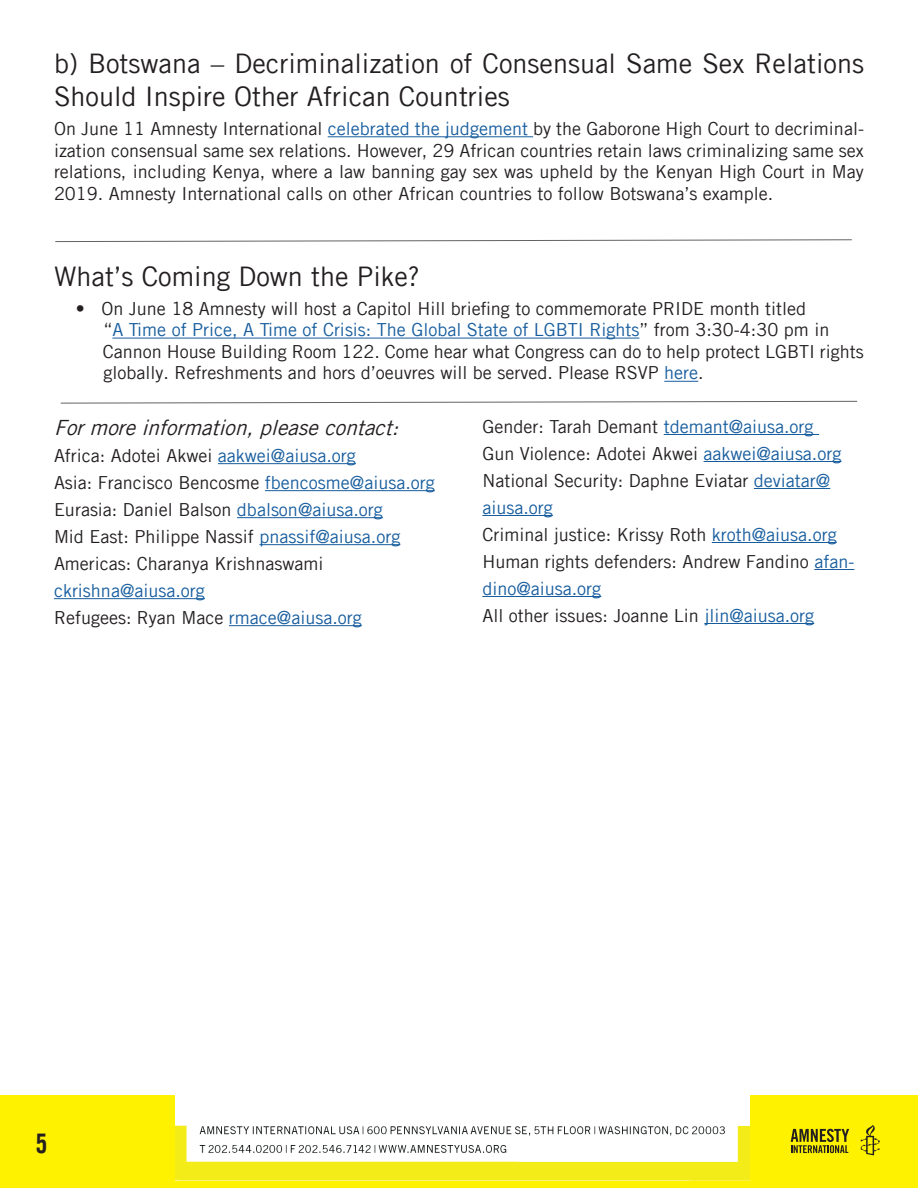
<style>
.page{position:relative;width:918px;height:1188px;background:#fff}
.page>*{position:absolute;margin:0;border:0;box-sizing:border-box;transform-origin:0 0}
.t1{font:27px/32.4px "Amnesty Trade Gothic";color:#231f20}
.t2{font:27px "Amnesty Trade Gothic Bd Cn 20";color:#231f20}
.t3{font:italic 21px "Amnesty Trade Gothic";color:#231f20}
.t4{font:18px/21.6px "Amnesty Trade Gothic";color:#231f20}
.t5{font:18px "Amnesty Trade Gothic";color:#175d9e}
.s1{color:#175d9e}
.s2{color:#231f20}
</style>
<div class="page">
<div style="left:0;top:1095px;width:918px;height:93px;background:#fef200"></div>
<img style="left:175px;top:1095px;width:574px;height:86px">
<svg style="left:860px;top:1125px;width:20px;height:30px"></svg>
<svg style="left:791px;top:1129px;width:58px;height:24px"></svg>
<hr style="left:328px;top:136px;width:205px;height:1px;background:#175d9e">
<hr style="left:112px;top:338px;width:527px;height:1px;background:#175d9e">
<hr style="left:664px;top:381px;width:34px;height:1px;background:#175d9e">
<svg style="left:55px;top:239px;width:797px;height:3px"></svg>
<hr style="left:218px;top:463px;width:138px;height:1px;background:#175d9e">
<hr style="left:265px;top:490px;width:170px;height:1px;background:#175d9e">
<hr style="left:237px;top:517px;width:146px;height:1px;background:#175d9e">
<hr style="left:259px;top:544px;width:141px;height:1px;background:#175d9e">
<hr style="left:54px;top:598px;width:151px;height:1px;background:#175d9e">
<hr style="left:229px;top:625px;width:133px;height:1px;background:#175d9e">
<hr style="left:664px;top:434px;width:155px;height:1px;background:#175d9e">
<hr style="left:704px;top:461px;width:137px;height:1px;background:#175d9e">
<hr style="left:754px;top:488px;width:76px;height:1px;background:#175d9e">
<hr style="left:482px;top:515px;width:71px;height:1px;background:#175d9e">
<hr style="left:712px;top:542px;width:125px;height:1px;background:#175d9e">
<hr style="left:814px;top:569px;width:40px;height:1px;background:#175d9e">
<hr style="left:482px;top:596px;width:119px;height:1px;background:#175d9e">
<hr style="left:704px;top:623px;width:110px;height:1px;background:#175d9e">
<svg style="left:60px;top:401px;width:798px;height:3px"></svg>
<p class="t1" style="left:54px;top:47px;width:812px">b) Botswana – Decriminalization of Consensual Same Sex Relations<br>Should Inspire Other African Countries</p>
<p class="t4" style="left:54px;top:118px;width:812px;text-align:justify">On June 11 Amnesty International <span class="s1">celebrated the judgement</span> by the Gaborone High Court to decriminal&shy;ization consensual same sex relations. However, 29 African countries retain laws criminalizing same sex relations, including Kenya, where a law banning gay sex was upheld by the Kenyan High Court in May 2019. Amnesty International calls on other African countries to follow Botswana’s example.</p>
<p class="t1" style="left:54px;top:259px;width:367px">What’s Coming Down the Pike?</p>
<p class="t4" style="left:76px;top:297px;width:732px">• On June 18 Amnesty will host a Capitol Hill briefing to commemorate PRIDE month titled</p>
<p class="t5" style="left:103px;top:319px;width:727px"><span class="s2">“</span>A Time of Price, A Time of Crisis: The Global State of LGBTI Rights<span class="s2">” from 3:30-4:30 pm in</span></p>
<p class="t4" style="left:103px;top:340px;width:763px">Cannon House Building Room 122. Come hear what Congress can do to help protect LGBTI rights</p>
<p class="t4" style="left:103px;top:362px;width:602px">globally. Refreshments and hors d’oeuvres will be served. Please RSVP <span class="s1">here</span>.</p>
<p class="t3" style="left:54px;top:415px;width:352px">Formoreinformation,pleasecontact:</p>
<p class="t4" style="left:54px;top:444px;width:303px">Africa: Adotei Akwei <span class="s1">aakwei@aiusa.org</span></p>
<p class="t4" style="left:54px;top:471px;width:382px">Asia: Francisco Bencosme <span class="s1">fbencosme@aiusa.org</span></p>
<p class="t4" style="left:54px;top:498px;width:330px">Eurasia: Daniel Balson <span class="s1">dbalson@aiusa.org</span></p>
<p class="t4" style="left:54px;top:525px;width:348px">Mid East: Philippe Nassif <span class="s1">pnassif@aiusa.org</span></p>
<p class="t4" style="left:54px;top:552px;width:271px">Americas: Charanya Krishnaswami</p>
<p class="t5" style="left:54px;top:580px;width:152px">ckrishna@aiusa.org</p>
<p class="t4" style="left:54px;top:606px;width:309px">Refugees: Ryan Mace <span class="s1">rmace@aiusa.org</span></p>
<p class="t4" style="left:482px;top:415px;width:333px">Gender: Tarah Demant <span class="s1">tdemant@aiusa.org</span></p>
<p class="t4" style="left:482px;top:442px;width:361px">Gun Violence: Adotei Akwei <span class="s1">aakwei@aiusa.org</span></p>
<p class="t4" style="left:482px;top:467px;width:349px;line-height:27px">National Security: Daphne Eviatar <span class="s1">deviatar@ aiusa.org</span></p>
<p class="t4" style="left:482px;top:523px;width:356px">Criminal justice: Krissy Roth <span class="s1">kroth@aiusa.org</span></p>
<p class="t4" style="left:482px;top:548px;width:373px;line-height:27px">Human rights defenders: Andrew Fandino <span class="s1">afan&shy;dino@aiusa.org</span></p>
<p class="t4" style="left:482px;top:604px;width:333px">All other issues: Joanne Lin <span class="s1">jlin@aiusa.org</span></p>
<p class="t2" style="left:36px;top:1127px;width:13px">5</p>
</div>
